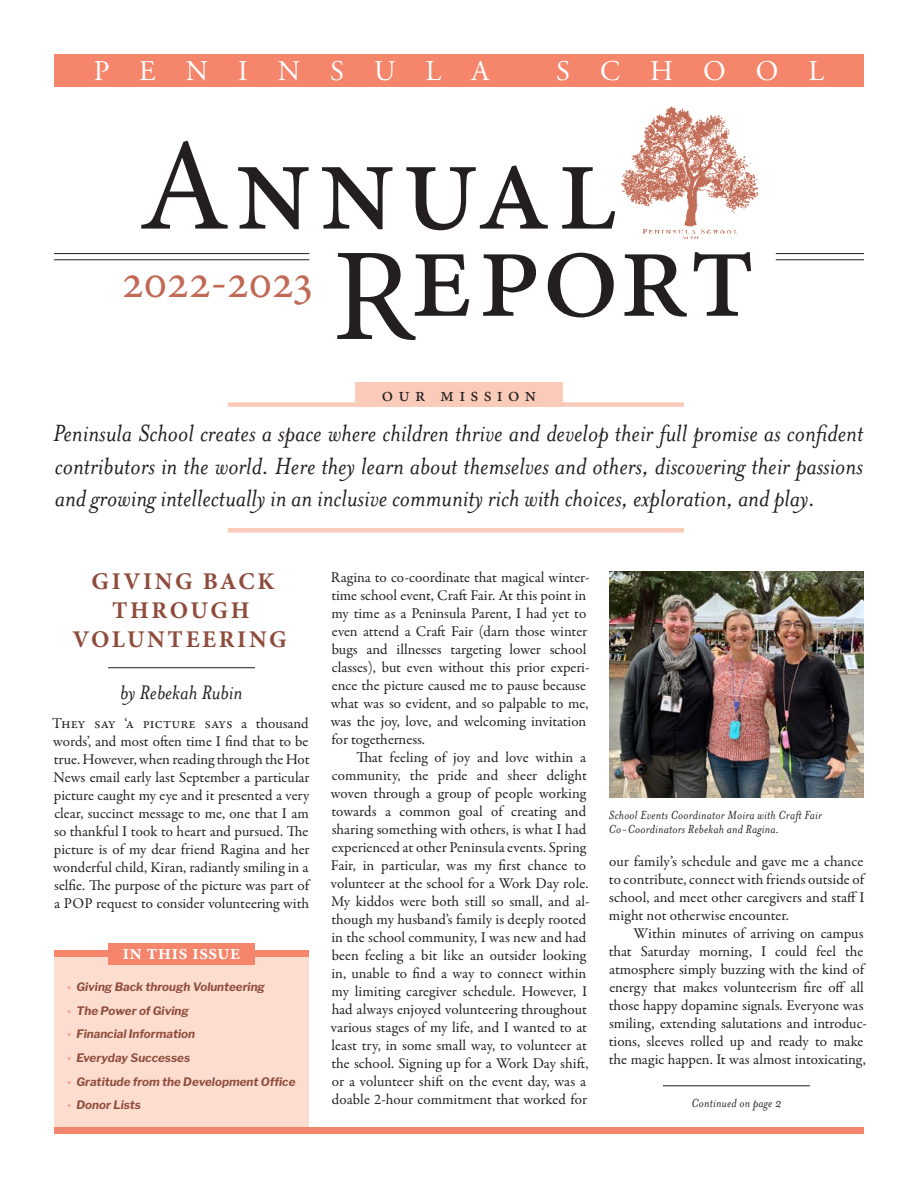
<style>
.page{position:relative;width:918px;height:1188px;background:#fff}
.page>*{position:absolute;margin:0;border:0;box-sizing:border-box;transform-origin:0 0}
.t1{font:48px "Minion Pro";letter-spacing:-.025em;color:#c06955}
.t2{font:28.5px "Adobe Garamond Pro";letter-spacing:1.055em;color:#fff}
.t3{font:italic 27px/32.4px "Mrs Eaves OT";color:#231f20;text-align:justify}
.t4{font:700 24px/28.8px "Minion Pro";letter-spacing:.11em;color:#8f4c3c;text-align:center}
.t5{font:italic 22.5px "Mrs Eaves OT";color:#231f20}
.t6{font:600 21px "Minion Pro";color:#fff}
.t7{font:19.5px "Minion Pro";letter-spacing:.27em;color:#231f20}
.t8{font:15px/18px "Garamond Premr Pro";letter-spacing:-.005em;color:#231f20}
.t9{font:italic 13.5px/13.5px "Mrs Eaves OT";letter-spacing:.015em;color:#231f20}
.t10{font:italic 700 11.7px "Libre Franklin";color:#8f4c3c}
.s1{font-size:9px;color:#f5866c}
</style>
<div class="page">
<img style="left:621px;top:106px;width:138px;height:133px">
<div style="left:54px;top:54px;width:810px;height:32px;background:#f5866c"></div>
<div style="left:54px;top:1127px;width:810px;height:7px;background:#f5866c"></div>
<svg style="left:141px;top:141px;width:474px;height:89px"></svg>
<svg style="left:337px;top:252px;width:414px;height:88px"></svg>
<hr style="left:54px;top:253px;width:255px;height:1px;background:#231f20">
<hr style="left:54px;top:260px;width:255px;height:1px;background:#231f20">
<hr style="left:776px;top:253px;width:88px;height:1px;background:#231f20">
<hr style="left:776px;top:260px;width:88px;height:1px;background:#231f20">
<div style="left:228px;top:402px;width:456px;height:5px;background:#fbcbba"></div>
<hr style="left:228px;top:528px;width:456px;height:4px;background:#fbcbba">
<hr style="left:108px;top:667px;width:147px;height:1px;background:#231f20">
<div style="left:54px;top:957px;width:255px;height:170px;background:#fdddd0"></div>
<div style="left:54px;top:950px;width:255px;height:7px;background:#f5866c"></div>
<div style="left:108px;top:943px;width:147px;height:21px;background:#f5866c"></div>
<hr style="left:663px;top:1086px;width:147px;height:1px;background:#231f20">
<div style="left:355px;top:382px;width:208px;height:25px;background:#fbcbba"></div>
<img style="left:609px;top:572px;width:255px;height:225px">
<h2 class="t2" style="left:94px;top:54px;width:397px">PENINSULA</h2>
<h2 class="t2" style="left:556px;top:54px;width:270px">SCHOOL</h2>
<h1 class="t1" style="left:121px;top:250px;width:195px">2022-2023</h1>
<h3 class="t7" style="left:382px;top:381px;width:156px">our mission</h3>
<p class="t3" style="left:53px;top:418px;width:812px">Peninsula School creates a space where children thrive and develop their full promise as confident contributors in the world. Here they learn about themselves and others, discovering their passions and growing intellectually in an inclusive community rich with choices, exploration, and play.</p>
<h3 class="t4" style="left:72px;top:567px;width:216px">GIVING BACK<br>THROUGH<br>VOLUNTEERING</h3>
<h3 class="t5" style="left:120px;top:680px;width:124px">by Rebekah Rubin</h3>
<p class="t8" style="left:52px;top:715px;width:260px">They say ‘a picture says a thousand words’, and most often time I find that to be true. However, when reading through the Hot News email early last September a particular picture caught my eye and it presented a very clear, succinct message to me, one that I am so thankful I took to heart and pursued. The picture is of my dear friend Ragina and her wonderful child, Kiran, radiantly smiling in a selfie. The purpose of the picture was part of a POP request to consider volunteering with</p>
<h3 class="t6" style="left:123px;top:938px;width:119px">in this issue</h3>
<p class="t10" style="left:68px;top:980px;width:199px"><span class="s1">•</span> Giving Back through Volunteering</p>
<p class="t10" style="left:68px;top:1003px;width:123px"><span class="s1">•</span> The Power of Giving</p>
<p class="t10" style="left:68px;top:1027px;width:129px"><span class="s1">•</span> Financial Information</p>
<p class="t10" style="left:68px;top:1051px;width:124px"><span class="s1">•</span> Everyday Successes</p>
<p class="t10" style="left:68px;top:1074px;width:230px"><span class="s1">•</span> Gratitude from the Development Office</p>
<p class="t10" style="left:68px;top:1098px;width:75px"><span class="s1">•</span> Donor Lists</p>
<p class="t8" style="left:331px;top:569px;width:260px">Ragina to co-coordinate that magical winter&shy;time school event, Craft Fair. At this point in my time as a Peninsula Parent, I had yet to even attend a Craft Fair (darn those winter bugs and illnesses targeting lower school classes), but even without this prior experi&shy;ence the picture caused me to pause because what was so evident, and so palpable to me, was the joy, love, and welcoming invitation for togetherness.</p>
<p class="t8" style="left:331px;top:749px;width:260px;text-indent:26px">That feeling of joy and love within a community, the pride and sheer delight woven through a group of people working towards a common goal of creating and sharing something with others, is what I had experienced at other Peninsula events. Spring Fair, in particular, was my first chance to volunteer at the school for a Work Day role.<br>My kiddos were both still so small, and al&shy;though my husband’s family is deeply rooted in the school community, I was new and had been feeling a bit like an outsider looking in, unable to find a way to connect within my limiting caregiver schedule. However, I had always enjoyed volunteering throughout various stages of my life, and I wanted to at least try, in some small way, to volunteer at the school. Signing up for a Work Day shift, or a volunteer shift on the event day, was a doable 2-hour commitment that worked for</p>
<p class="t9" style="left:609px;top:808px;width:215px">School Events Coordinator Moira with Craft Fair<br>Co-Coordinators Rebekah and Ragina.</p>
<p class="t8" style="left:609px;top:853px;width:258px">our family’s schedule and gave me a chance to contribute, connect with friends outside of school, and meet other caregivers and staff I might not otherwise encounter.</p>
<p class="t8" style="left:609px;top:925px;width:260px;text-indent:25px">Within minutes of arriving on campus that Saturday morning, I could feel the atmosphere simply buzzing with the kind of energy that makes volunteerism fire off all those happy dopamine signals. Everyone was smiling, extending salutations and introduc&shy;tions, sleeves rolled up and ready to make the magic happen. It was almost intoxicating,</p>
<p class="t9" style="left:691px;top:1096px;width:92px">Continued on page 2</p>
</div>
